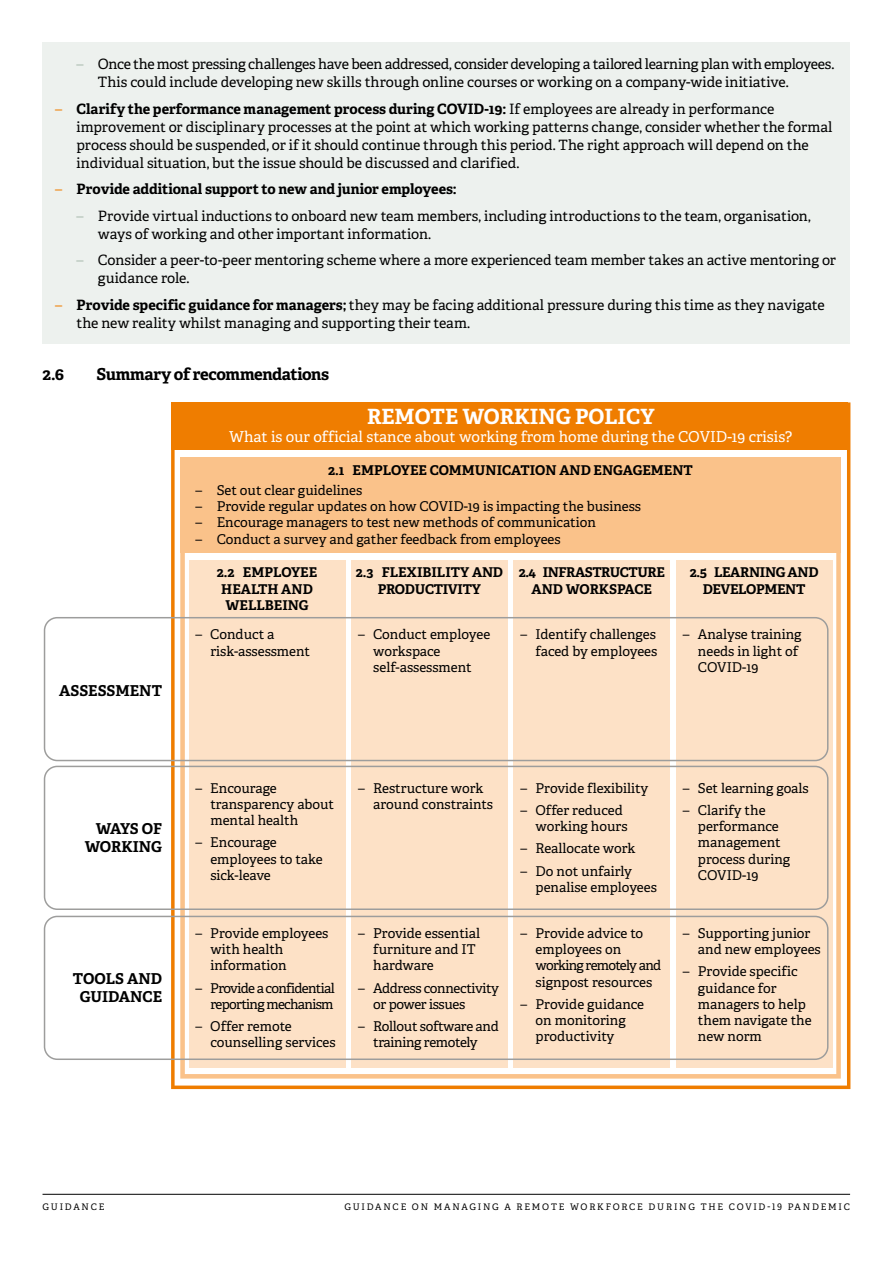
<style>
.page{position:relative;width:893px;height:1263px;background:#fff}
.page>*{position:absolute;margin:0;border:0;box-sizing:border-box;transform-origin:0 0}
.t1{font:700 21px "Adelle";color:#fff}
.t2{font:700 16.5px "Adelle PE";letter-spacing:-.025em;color:#000}
.t3{font:15px "Adelle";color:#fff}
.t4{font:700 15px/18px "Adelle";color:#000;text-align:right}
.t5{font:14.25px/18px "Adelle PE";letter-spacing:-.005em;color:#000}
.t6{font:700 14.25px "Adelle PE";letter-spacing:-.01em;color:#000}
.t7{font:13.5px/16.2px "Adelle";color:#000}
.t8{font:700 13.5px/16.2px "Adelle";letter-spacing:-.005em;color:#000;text-align:center}
.t9{font:13.5px/16.2px "Adelle";letter-spacing:-.025em;color:#000}
.t10{font:13.5px/16.2px "Adelle";letter-spacing:-.05em;color:#000;text-align:right}
.t11{font:700 13.5px/16.2px "Adelle";letter-spacing:-.03em;color:#000;text-align:center}
.t12{font:700 13.5px/16.2px "Adelle";letter-spacing:-.025em;color:#000;text-align:center}
.t13{font:9px "Adelle PE";letter-spacing:.2em;color:#000}
.s1{color:#aabbae}
.s2{color:#ef7d00}
.s3{font-weight:700}
.s4{font-weight:400;color:#ef7d00}
</style>
<div class="page">
<hr style="left:43px;top:1194px;width:807px;height:1px;background:#000">
<div style="left:43px;top:43px;width:807px;height:21px;background:#edf1ee"></div>
<div style="left:43px;top:50px;width:807px;height:53px;background:#edf1ee"></div>
<div style="left:43px;top:94px;width:807px;height:90px;background:#edf1ee"></div>
<div style="left:43px;top:175px;width:807px;height:35px;background:#edf1ee"></div>
<div style="left:43px;top:201px;width:807px;height:54px;background:#edf1ee"></div>
<div style="left:43px;top:246px;width:807px;height:53px;background:#edf1ee"></div>
<div style="left:43px;top:290px;width:807px;height:54px;background:#edf1ee"></div>
<svg style="left:171px;top:402px;width:679px;height:687px"></svg>
<div style="left:171px;top:402px;width:677px;height:48px;background:#ef7d00"></div>
<svg style="left:180px;top:457px;width:661px;height:621px;fill:#fde1c6"></svg>
<div style="left:351px;top:560px;width:156px;height:507px;background:#fde1c6"></div>
<div style="left:514px;top:560px;width:156px;height:507px;background:#fde1c6"></div>
<div style="left:676px;top:560px;width:156px;height:507px;background:#fde1c6"></div>
<div style="left:44px;top:916px;width:784px;height:144px;border:1px solid #9d9d9c;border-radius:13px"></div>
<div style="left:44px;top:766px;width:784px;height:144px;border:1px solid #9d9d9c;border-radius:13px"></div>
<div style="left:44px;top:617px;width:784px;height:144px;border:1px solid #9d9d9c;border-radius:13px"></div>
<p class="t5" style="left:98px;top:54px;width:738px;text-indent:-21px"><span class="s1">–</span> Once the most pressing challenges have been addressed, consider developing a tailored learning plan with employees.<br>This could include developing new skills through online courses or working on a company-wide initiative.</p>
<p class="t5" style="left:77px;top:99px;width:757px;text-indent:-21px"><span class="s2">–</span> <span class="s3">Clarify the performance management process during COVID-19:</span> If employees are already in performance improvement or disciplinary processes at the point at which working patterns change, consider whether the formal process should be suspended, or if it should continue through this period. The right approach will depend on the individual situation, but the issue should be discussed and clarified.</p>
<p class="t6" style="left:55px;top:179px;width:403px"><span class="s4">–</span> Provide additional support to new and junior employees:</p>
<p class="t5" style="left:98px;top:206px;width:714px;text-indent:-21px"><span class="s1">–</span> Provide virtual inductions to onboard new team members, including introductions to the team, organisation, ways of working and other important information.</p>
<p class="t5" style="left:98px;top:250px;width:740px;text-indent:-21px"><span class="s1">–</span> Consider a peer-to-peer mentoring scheme where a more experienced team member takes an active mentoring or guidance role.</p>
<p class="t5" style="left:77px;top:295px;width:750px;text-indent:-21px"><span class="s2">–</span> <span class="s3">Provide specific guidance for managers;</span> they may be facing additional pressure during this time as they navigate the new reality whilst managing and supporting their team.</p>
<p class="t2" style="left:43px;top:362px;width:23px">2.6</p>
<p class="t2" style="left:97px;top:362px;width:234px">Summary of recommendations</p>
<h1 class="t1" style="left:367px;top:403px;width:289px">REMOTE WORKING POLICY</h1>
<p class="t3" style="left:229px;top:427px;width:565px">What is our official stance about working from home during the COVID-19 crisis?</p>
<p class="t8" style="left:328px;top:462px;width:366px">2.1 EMPLOYEE COMMUNICATION AND ENGAGEMENT</p>
<p class="t7" style="left:195px;top:482px;width:168px">– Set out clear guidelines</p>
<p class="t7" style="left:195px;top:498px;width:447px">– Provide regular updates on how COVID-19 is impacting the business</p>
<p class="t7" style="left:195px;top:515px;width:402px">– Encourage managers to test new methods of communication</p>
<p class="t7" style="left:195px;top:531px;width:367px">– Conduct a survey and gather feedback from employees</p>
<p class="t8" style="left:217px;top:564px;width:102px">2.2 EMPLOYEE<br>HEALTH AND<br>WELLBEING</p>
<p class="t8" style="left:356px;top:564px;width:149px">2.3 FLEXIBILITY AND<br>PRODUCTIVITY</p>
<p class="t11" style="left:519px;top:564px;width:148px">2.4 INFRASTRUCTURE<br>AND WORKSPACE</p>
<p class="t12" style="left:690px;top:564px;width:130px">2.5 LEARNING AND<br>DEVELOPMENT</p>
<p class="t4" style="left:59px;top:682px;width:105px">ASSESSMENT</p>
<p class="t7" style="left:210px;top:627px;width:101px;text-indent:-15px">– Conduct a risk-assessment</p>
<p class="t7" style="left:373px;top:627px;width:119px;text-indent:-15px">– Conduct employee workspace self-assessment</p>
<p class="t7" style="left:521px;top:627px;width:138px;text-align:right">– Identify challenges faced by employees</p>
<p class="t7" style="left:698px;top:627px;width:105px;text-indent:-15px">– Analyse training needs in light of<br>COVID-19</p>
<p class="t4" style="left:85px;top:820px;width:79px">WAYS OF<br>WORKING</p>
<p class="t4" style="left:73px;top:970px;width:91px;text-align:center">TOOLS AND<br>GUIDANCE</p>
<p class="t7" style="left:210px;top:780px;width:125px;text-indent:-15px">– Encourage transparency about mental health</p>
<p class="t7" style="left:210px;top:835px;width:114px;text-indent:-15px">– Encourage employees to take sick-leave</p>
<p class="t7" style="left:210px;top:925px;width:120px;text-indent:-15px">– Provide employees with health information</p>
<p class="t10" style="left:195px;top:980px;width:141px">– Provide a confidential reporting mechanism</p>
<p class="t7" style="left:210px;top:1018px;width:127px;text-indent:-15px">– Offer remote counselling services</p>
<p class="t7" style="left:373px;top:780px;width:121px;text-indent:-15px">– Restructure work around constraints</p>
<p class="t7" style="left:521px;top:780px;width:129px">– Provide flexibility</p>
<p class="t7" style="left:536px;top:802px;width:93px;text-indent:-15px">– Offer reduced working hours</p>
<p class="t7" style="left:521px;top:841px;width:116px">– Reallocate work</p>
<p class="t7" style="left:536px;top:863px;width:123px;text-indent:-15px">– Do not unfairly penalise employees</p>
<p class="t7" style="left:373px;top:925px;width:109px;text-indent:-15px">– Provide essential furniture and IT hardware</p>
<p class="t9" style="left:373px;top:980px;width:127px;text-indent:-15px">– Address connectivity or power issues</p>
<p class="t9" style="left:358px;top:1018px;width:142px;text-align:center">– Rollout software and training remotely</p>
<p class="t7" style="left:536px;top:925px;width:127px;text-indent:-15px">– Provide advice to employees on working remotely and signpost resources</p>
<p class="t7" style="left:536px;top:996px;width:110px;text-indent:-15px">– Provide guidance on monitoring productivity</p>
<p class="t7" style="left:683px;top:780px;width:127px">– Set learning goals</p>
<p class="t7" style="left:698px;top:802px;width:94px;text-indent:-15px">– Clarify the performance management process during<br>COVID-19</p>
<p class="t7" style="left:698px;top:925px;width:124px;text-indent:-15px">– Supporting junior and new employees</p>
<p class="t7" style="left:698px;top:964px;width:115px;text-indent:-15px">– Provide specific guidance for managers to help them navigate the new norm</p>
<p class="t13" style="left:43px;top:1200px;width:63px">GUIDANCE</p>
<p class="t13" style="left:344px;top:1200px;width:507px">GUIDANCE ON MANAGING A REMOTE WORKFORCE DURING THE COVID-19 PANDEMIC</p>
</div>
